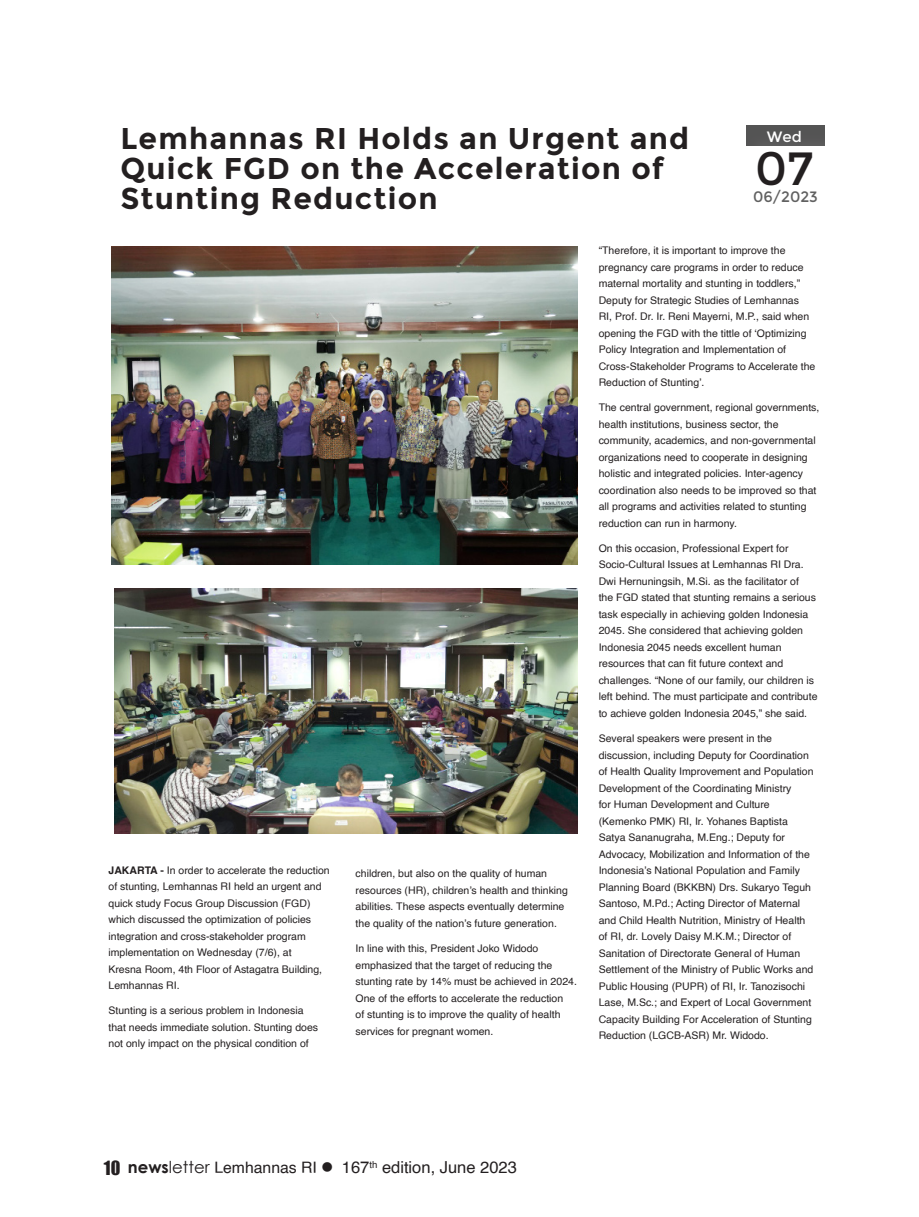
<style>
.page{position:relative;width:919px;height:1217px;background:#fff}
.page>*{position:absolute;margin:0;border:0;box-sizing:border-box;transform-origin:0 0}
.t1{font:46.5px "Montserrat";color:#231f20}
.t2{font:700 30px/30px "Montserrat";letter-spacing:.04em;color:#231f20}
.t3{font:18px "Impact";color:#231f20}
.t4{font:16.5px "Helvetica";color:#231f20}
.t5{font:15px "Montserrat";color:#616161}
.t6{font:15px "Montserrat";color:#fff}
.t7{font:10.5px/16.5px "Helvetica";color:#231f20}
.s1{font-weight:700}
.s2{font-family:"Century Gothic";font-weight:700}
.s3{font-family:"Century Gothic"}
.s4{font-size:15.75px}
</style>
<div class="page">
<div style="left:744px;top:123px;width:83px;height:23px;background:#231f20;opacity:.15"></div>
<img style="left:112px;top:246px;width:465px;height:318px">
<img style="left:114px;top:588px;width:463px;height:245px">
<p class="t2" style="left:120px;top:124px;width:570px">Lemhannas RI Holds an Urgent and<br>Quick FGD on the Acceleration of<br>Stunting Reduction</p>
<p class="t6" style="left:766px;top:128px;width:37px">Wed</p>
<p class="t1" style="left:755px;top:141px;width:60px">07</p>
<p class="t5" style="left:753px;top:188px;width:66px">06/2023</p>
<p class="t7" style="left:108px;top:862px;width:223px"><span class="s1">JAKARTA -</span> In order to accelerate the reduction of stunting, Lemhannas RI held an urgent and quick study Focus Group Discussion (FGD) which discussed the optimization of policies integration and cross-stakeholder program implementation on Wednesday (7/6), at<br>Kresna Room, 4th Floor of Astagatra Building, Lemhannas RI.</p>
<p class="t7" style="left:108px;top:1002px;width:211px">Stunting is a serious problem in Indonesia that needs immediate solution. Stunting does not only impact on the physical condition of</p>
<p class="t7" style="left:355px;top:865px;width:214px">children, but also on the quality of human resources (HR), children’s health and thinking abilities. These aspects eventually determine the quality of the nation’s future generation.</p>
<p class="t7" style="left:355px;top:940px;width:223px">In line with this, President Joko Widodo emphasized that the target of reducing the stunting rate by 14% must be achieved in 2024.<br>One of the efforts to accelerate the reduction<br>of stunting is to improve the quality of health services for pregnant women.</p>
<p class="t7" style="left:598px;top:242px;width:218px">“Therefore, it is important to improve the pregnancy care programs in order to reduce maternal mortality and stunting in toddlers,” Deputy for Strategic Studies of Lemhannas<br>RI, Prof. Dr. Ir. Reni Mayerni, M.P., said when opening the FGD with the tittle of ‘Optimizing Policy Integration and Implementation of Cross-Stakeholder Programs to Accelerate the Reduction of Stunting’.</p>
<p class="t7" style="left:598px;top:399px;width:222px">The central government, regional governments, health institutions, business sector, the community, academics, and non-governmental organizations need to cooperate in designing holistic and integrated policies. Inter-agency coordination also needs to be improved so that all programs and activities related to stunting reduction can run in harmony.</p>
<p class="t7" style="left:598px;top:540px;width:220px">On this occasion, Professional Expert for Socio-Cultural Issues at Lemhannas RI Dra.<br>Dwi Hernuningsih, M.Si. as the facilitator of<br>the FGD stated that stunting remains a serious task especially in achieving golden Indonesia 2045. She considered that achieving golden Indonesia 2045 needs excellent human resources that can fit future context and challenges. “None of our family, our children is left behind. The must participate and contribute to achieve golden Indonesia 2045,” she said.</p>
<p class="t7" style="left:598px;top:730px;width:216px">Several speakers were present in the discussion, including Deputy for Coordination of Health Quality Improvement and Population Development of the Coordinating Ministry<br>for Human Development and Culture (Kemenko PMK) RI, Ir. Yohanes Baptista Satya Sananugraha, M.Eng.; Deputy for Advocacy, Mobilization and Information of the Indonesia’s National Population and Family Planning Board (BKKBN) Drs. Sukaryo Teguh Santoso, M.Pd.; Acting Director of Maternal and Child Health Nutrition, Ministry of Health of RI, dr. Lovely Daisy M.K.M.; Director of Sanitation of Directorate General of Human Settlement of the Ministry of Public Works and Public Housing (PUPR) of RI, Ir. Tanozisochi Lase, M.Sc.; and Expert of Local Government Capacity Building For Acceleration of Stunting Reduction (LGCB-ASR) Mr. Widodo.</p>
<h3 class="t3" style="left:104px;top:1153px;width:18px">10</h3>
<h3 class="t4" style="left:128px;top:1154px;width:390px"><span class="s2">news</span><span class="s3">letter</span> <span class="s4">Lemhannas RI</span> ● 167<sup>th</sup> edition, June 2023</h3>
</div>
